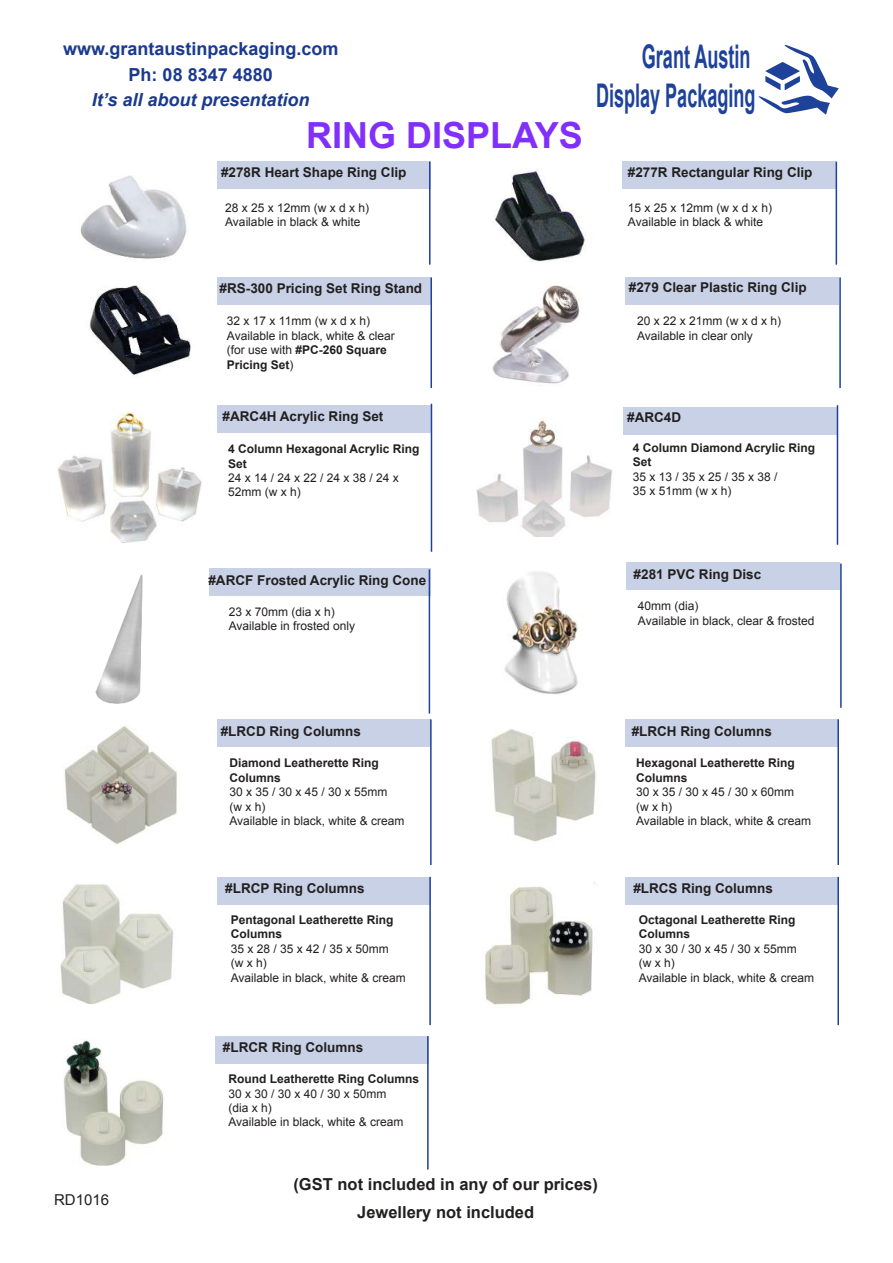
<style>
.page{position:relative;width:893px;height:1263px;background:#fff}
.page>*{position:absolute;margin:0;border:0;box-sizing:border-box;transform-origin:0 0}
.t1{font:700 36px "Arial";color:#812ffa}
.t2{font:700 32.55px/39.2px "Arial";color:#1e419a;text-align:right;scale:.55 1}
.t3{font:700 18px/25.8px "Arial";color:#1b3a8d;text-align:center}
.t4{font:italic 700 18px "Arial";color:#1b3a8d}
.t5{font:700 16.5px/28.3px "Arial";color:#221f1f;text-align:center}
.t6{font:15px "Arial";color:#221f1f}
.t7{font:700 13.5px "Arial";color:#221f1f}
.t8{font:12px/14.4px "Arial";color:#221f1f}
.t9{font:700 12px/14.4px "Arial";color:#221f1f}
.s1{font-weight:700}
</style>
<div class="page">
<svg style="left:758px;top:44px;width:81px;height:71px"></svg>
<div style="left:217px;top:719px;width:214px;height:28px;background:#c9d1e6"></div>
<div style="left:217px;top:405px;width:214px;height:28px;background:#c9d1e6"></div>
<div style="left:623px;top:407px;width:214px;height:28px;background:#c9d1e6"></div>
<div style="left:209px;top:568px;width:222px;height:28px;background:#c9d1e6"></div>
<div style="left:626px;top:562px;width:214px;height:28px;background:#c9d1e6"></div>
<div style="left:625px;top:719px;width:214px;height:28px;background:#c9d1e6"></div>
<div style="left:625px;top:877px;width:214px;height:28px;background:#c9d1e6"></div>
<div style="left:622px;top:161px;width:214px;height:28px;background:#c9d1e6"></div>
<div style="left:217px;top:277px;width:213px;height:28px;background:#c9d1e6"></div>
<div style="left:625px;top:277px;width:214px;height:28px;background:#c9d1e6"></div>
<div style="left:217px;top:161px;width:213px;height:28px;background:#c9d1e6"></div>
<hr style="left:429px;top:162px;width:1px;height:103px;background:#1e419a">
<hr style="left:836px;top:162px;width:1px;height:103px;background:#1e419a">
<hr style="left:430px;top:277px;width:2px;height:111px;background:#1e419a">
<hr style="left:839px;top:277px;width:2px;height:111px;background:#1e419a">
<hr style="left:431px;top:404px;width:1px;height:148px;background:#1e419a">
<hr style="left:837px;top:405px;width:1px;height:140px;background:#1e419a">
<hr style="left:429px;top:569px;width:1px;height:145px;background:#1e419a">
<hr style="left:840px;top:563px;width:2px;height:145px;background:#1e419a">
<hr style="left:430px;top:719px;width:2px;height:146px;background:#1e419a">
<hr style="left:837px;top:719px;width:2px;height:146px;background:#1e419a">
<hr style="left:837px;top:877px;width:2px;height:148px;background:#1e419a">
<img style="left:57px;top:411px;width:145px;height:132px">
<img style="left:95px;top:574px;width:48px;height:130px">
<img style="left:80px;top:175px;width:107px;height:86px">
<img style="left:476px;top:419px;width:136px;height:117px">
<img style="left:504px;top:571px;width:74px;height:124px">
<img style="left:64px;top:726px;width:114px;height:118px">
<img style="left:491px;top:729px;width:105px;height:113px">
<img style="left:60px;top:884px;width:114px;height:120px">
<img style="left:484px;top:886px;width:109px;height:120px">
<img style="left:63px;top:1040px;width:101px;height:126px">
<img style="left:495px;top:169px;width:91px;height:93px">
<img style="left:89px;top:285px;width:102px;height:92px">
<img style="left:492px;top:285px;width:88px;height:101px">
<div style="left:217px;top:877px;width:214px;height:28px;background:#c9d1e6"></div>
<hr style="left:429px;top:877px;width:2px;height:148px;background:#1e419a">
<div style="left:215px;top:1036px;width:214px;height:28px;background:#c9d1e6"></div>
<hr style="left:427px;top:1036px;width:2px;height:133px;background:#1e419a">
<h3 class="t3" style="left:63px;top:37px;width:277px">www.grantaustinpackaging.com<br>Ph: 08 8347 4880</h3>
<h3 class="t4" style="left:92px;top:94px;width:219px">It’s all about presentation</h3>
<h2 class="t2" style="left:596px;top:40px;width:292px">Grant Austin<br>Display Packaging</h2>
<h1 class="t1" style="left:306px;top:122px;width:278px">RING DISPLAYS</h1>
<p class="t7" style="left:221px;top:167px;width:187px">#278R Heart Shape Ring Clip</p>
<p class="t7" style="left:628px;top:167px;width:186px">#277R Rectangular Ring Clip</p>
<p class="t8" style="left:225px;top:201px;width:146px">28 x 25 x 12mm (w x d x h)<br>Available in black &amp; white</p>
<p class="t8" style="left:628px;top:201px;width:146px">15 x 25 x 12mm (w x d x h)<br>Available in black &amp; white</p>
<p class="t7" style="left:220px;top:283px;width:204px">#RS-300 Pricing Set Ring Stand</p>
<p class="t7" style="left:629px;top:282px;width:179px">#279 Clear Plastic Ring Clip</p>
<p class="t8" style="left:227px;top:315px;width:169px">32 x 17 x 11mm (w x d x h)<br>Available in black, white &amp; clear (for use with <span class="s1">#PC-260 Square<br>Pricing Set</span>)</p>
<p class="t8" style="left:637px;top:315px;width:146px">20 x 22 x 21mm (w x d x h)<br>Available in clear only</p>
<p class="t7" style="left:223px;top:411px;width:162px">#ARC4H Acrylic Ring Set</p>
<p class="t7" style="left:627px;top:412px;width:55px">#ARC4D</p>
<p class="t9" style="left:228px;top:443px;width:193px">4 Column Hexagonal Acrylic Ring<br>Set</p>
<p class="t8" style="left:228px;top:472px;width:172px">24 x 14 / 24 x 22 / 24 x 38 / 24 x<br>52mm (w x h)</p>
<p class="t9" style="left:633px;top:441px;width:184px">4 Column Diamond Acrylic Ring<br>Set</p>
<p class="t8" style="left:633px;top:470px;width:146px">35 x 13 / 35 x 25 / 35 x 38 /<br>35 x 51mm (w x h)</p>
<p class="t7" style="left:208px;top:575px;width:219px">#ARCF Frosted Acrylic Ring Cone</p>
<p class="t8" style="left:229px;top:606px;width:128px">23 x 70mm (dia x h)<br>Available in frosted only</p>
<p class="t7" style="left:634px;top:569px;width:129px">#281 PVC Ring Disc</p>
<p class="t8" style="left:638px;top:600px;width:178px">40mm (dia)<br>Available in black, clear &amp; frosted</p>
<p class="t7" style="left:221px;top:727px;width:142px">#LRCD Ring Columns</p>
<p class="t9" style="left:229px;top:757px;width:151px">Diamond Leatherette Ring<br>Columns</p>
<p class="t8" style="left:229px;top:786px;width:177px">30 x 35 / 30 x 45 / 30 x 55mm<br>(w x h)<br>Available in black, white &amp; cream</p>
<p class="t7" style="left:225px;top:883px;width:141px">#LRCP Ring Columns</p>
<p class="t9" style="left:231px;top:914px;width:164px">Pentagonal Leatherette Ring<br>Columns</p>
<p class="t8" style="left:231px;top:942px;width:177px">35 x 28 / 35 x 42 / 35 x 50mm<br>(w x h)<br>Available in black, white &amp; cream</p>
<p class="t7" style="left:223px;top:1042px;width:142px">#LRCR Ring Columns</p>
<p class="t9" style="left:228px;top:1073px;width:192px">Round Leatherette Ring Columns</p>
<p class="t8" style="left:228px;top:1087px;width:177px">30 x 30 / 30 x 40 / 30 x 50mm (dia x h)<br>Available in black, white &amp; cream</p>
<p class="t7" style="left:632px;top:727px;width:142px">#LRCH Ring Columns</p>
<p class="t9" style="left:636px;top:757px;width:160px">Hexagonal Leatherette Ring<br>Columns</p>
<p class="t8" style="left:636px;top:786px;width:177px">30 x 35 / 30 x 45 / 30 x 60mm<br>(w x h)<br>Available in black, white &amp; cream</p>
<p class="t7" style="left:633px;top:883px;width:141px">#LRCS Ring Columns</p>
<p class="t9" style="left:639px;top:914px;width:158px">Octagonal Leatherette Ring<br>Columns</p>
<p class="t8" style="left:639px;top:942px;width:177px">30 x 30 / 30 x 45 / 30 x 55mm<br>(w x h)<br>Available in black, white &amp; cream</p>
<p class="t6" style="left:54px;top:1194px;width:57px">RD1016</p>
<h3 class="t5" style="left:293px;top:1171px;width:306px">(GST not included in any of our prices)<br>Jewellery not included</h3>
</div>
